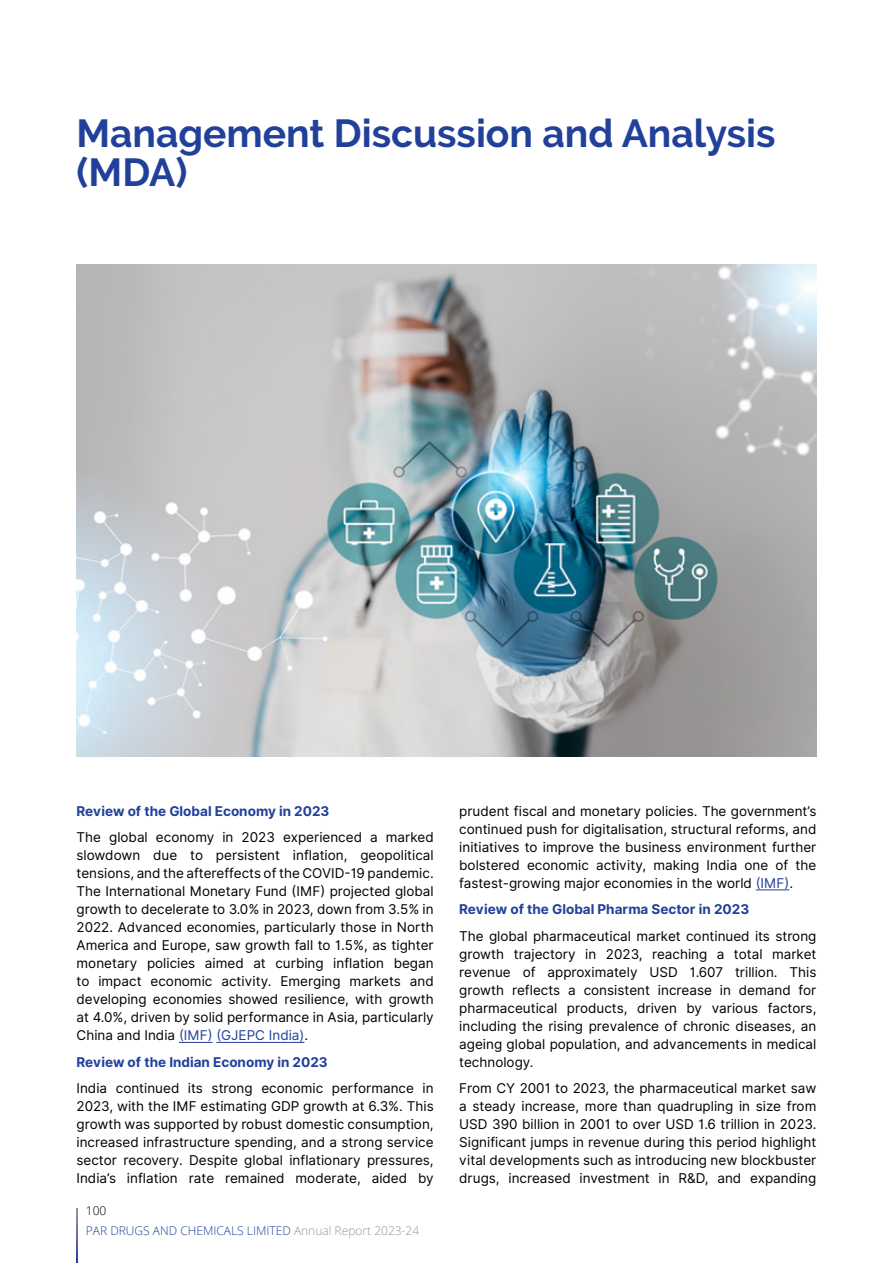
<style>
.page{position:relative;width:893px;height:1263px;background:#fff}
.page>*{position:absolute;margin:0;border:0;box-sizing:border-box;transform-origin:0 0}
.t1{font:700 39px/39px "Raleway";color:#21409a}
.t2{font:13.5px/18px "Inter";color:#000;text-align:justify}
.t3{font:700 13.5px "Inter";color:#21409a}
.t4{font:300 12px "Open Sans";color:#21409a}
.t5{font:300 12px "Open Sans";color:#000}
.s1{color:#21409a}
.s2{color:#939598}
</style>
<div class="page">
<svg style="left:77px;top:1209px;width:1px;height:54px"></svg>
<hr style="left:179px;top:1042px;width:34px;height:1px;background:#21409a">
<hr style="left:216px;top:1042px;width:88px;height:1px;background:#21409a">
<hr style="left:756px;top:889px;width:33px;height:1px;background:#21409a">
<img style="left:77px;top:264px;width:739px;height:492px">
<h1 class="t1" style="left:77px;top:114px;width:700px">Management Discussion and Analysis (MDA)</h1>
<p class="t3" style="left:77px;top:801px;width:254px">Review of the Global Economy in 2023</p>
<p class="t2" style="left:77px;top:828px;width:359px">The global economy in 2023 experienced a marked slowdown due to persistent inflation, geopolitical tensions, and the aftereffects of the COVID-19 pandemic.<br>The International Monetary Fund (IMF) projected global growth to decelerate to 3.0% in 2023, down from 3.5% in 2022. Advanced economies, particularly those in North America and Europe, saw growth fall to 1.5%, as tighter monetary policies aimed at curbing inflation began to impact economic activity. Emerging markets and developing economies showed resilience, with growth at 4.0%, driven by solid performance in Asia, particularly China and India <span class="s1">(IMF) (GJEPC India)</span>.</p>
<p class="t3" style="left:77px;top:1052px;width:253px">Review of the Indian Economy in 2023</p>
<p class="t2" style="left:77px;top:1079px;width:359px">India continued its strong economic performance in 2023, with the IMF estimating GDP growth at 6.3%. This growth was supported by robust domestic consumption, increased infrastructure spending, and a strong service sector recovery. Despite global inflationary pressures, India’s inflation rate remained moderate, aided by</p>
<p class="t5" style="left:86px;top:1202px;width:22px">100</p>
<p class="t4" style="left:86px;top:1222px;width:335px">PAR DRUGS AND CHEMICALS LIMITED <span class="s2">Annual Report 2023-24</span></p>
<p class="t2" style="left:459px;top:802px;width:359px">prudent fiscal and monetary policies. The government’s continued push for digitalisation, structural reforms, and initiatives to improve the business environment further bolstered economic activity, making India one of the fastest-growing major economies in the world <span class="s1">(IMF)</span>.</p>
<p class="t3" style="left:459px;top:899px;width:291px">Review of the Global Pharma Sector in 2023</p>
<p class="t2" style="left:459px;top:927px;width:359px">The global pharmaceutical market continued its strong growth trajectory in 2023, reaching a total market revenue of approximately USD 1.607 trillion. This growth reflects a consistent increase in demand for pharmaceutical products, driven by various factors, including the rising prevalence of chronic diseases, an ageing global population, and advancements in medical technology.</p>
<p class="t2" style="left:459px;top:1079px;width:359px">From CY 2001 to 2023, the pharmaceutical market saw a steady increase, more than quadrupling in size from USD 390 billion in 2001 to over USD 1.6 trillion in 2023.<br>Significant jumps in revenue during this period highlight vital developments such as introducing new blockbuster drugs, increased investment in R&amp;D, and expanding</p>
</div>
